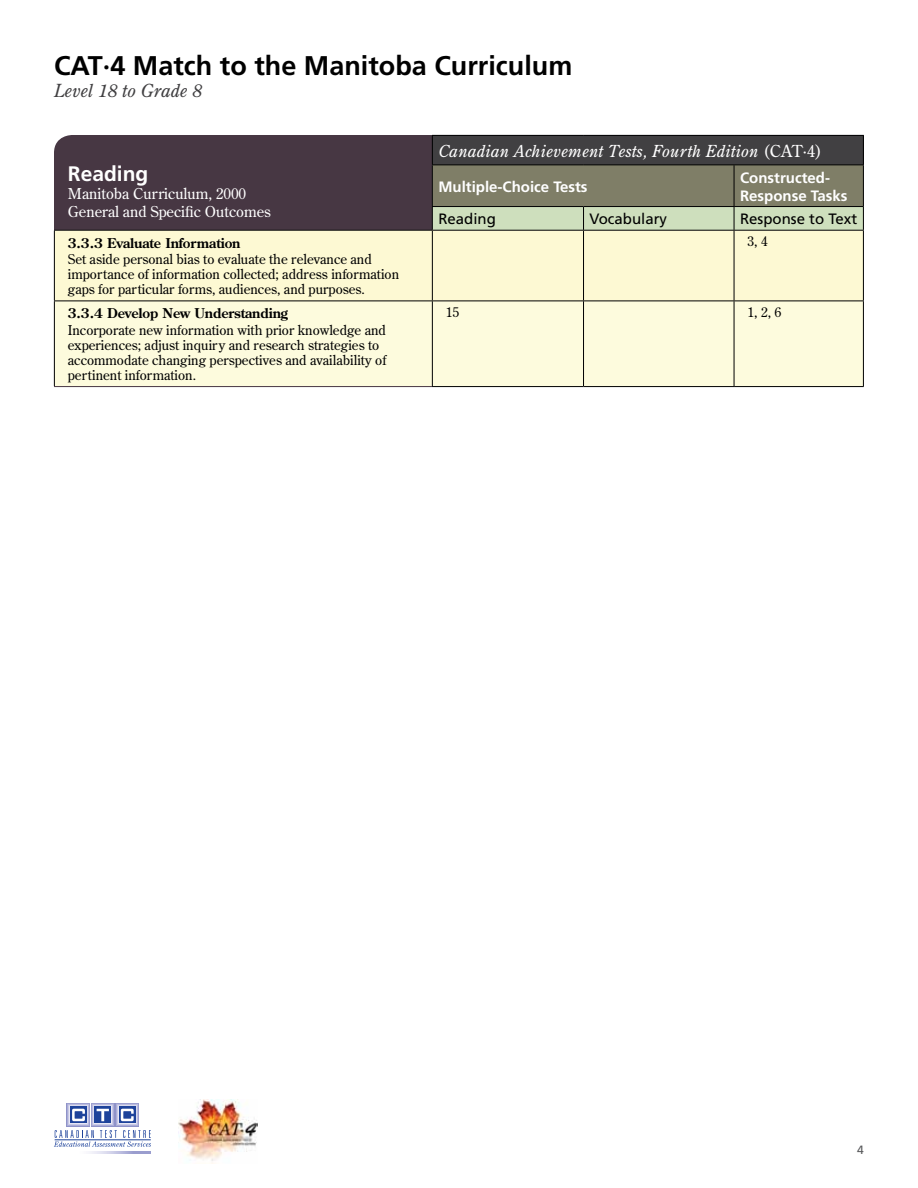
<style>
.page{position:relative;width:918px;height:1188px;background:#fff}
.page>*{position:absolute;margin:0;border:0;box-sizing:border-box;transform-origin:0 0}
.t1{font:700 27px "Frutiger";color:#000}
.t2{font:700 21px "Frutiger";color:#fff}
.t3{font:italic 18px "Century Old Style";color:#414042}
.t4{font:italic 16.5px "Century Old Style";letter-spacing:.01em;color:#fff}
.t5{font:15px/18px "Century Old Style";color:#fff}
.t6{font:700 15px/18px "Frutiger";color:#fff}
.t7{font:15px "Frutiger";color:#000}
.t8{font:13.5px/15px "Century Old Style";color:#000}
.t9{font:700 13.5px "Century Old Style";letter-spacing:-.01em;color:#000}
.t10{font:12px "Frutiger";color:#58595b}
.s1{font-style:normal}
</style>
<div class="page">
<svg style="left:90px;top:1152px;width:61px;height:2px"></svg>
<svg style="left:54px;top:1130px;width:97px;height:17px"></svg>
<div style="left:67px;top:1103px;width:23px;height:23px;background:#9da0d0"></div>
<div style="left:67px;top:1104px;width:22px;height:22px;background:#abadd7"></div>
<div style="left:68px;top:1104px;width:21px;height:22px;background:#a5a8d4"></div>
<div style="left:68px;top:1104px;width:21px;height:21px;background:#babbde"></div>
<div style="left:68px;top:1105px;width:20px;height:20px;background:#c9cae6"></div>
<div style="left:69px;top:1105px;width:19px;height:20px;background:#c3c4e3"></div>
<div style="left:69px;top:1105px;width:19px;height:19px;background:#d9daee"></div>
<div style="left:69px;top:1106px;width:18px;height:18px;background:#e7e7f4"></div>
<div style="left:70px;top:1106px;width:17px;height:18px;background:#e3e4f3"></div>
<div style="left:116px;top:1103px;width:23px;height:23px;background:#9da0d0"></div>
<div style="left:116px;top:1104px;width:22px;height:22px;background:#a5a8d4"></div>
<div style="left:117px;top:1104px;width:21px;height:21px;background:#babbde"></div>
<div style="left:117px;top:1105px;width:20px;height:20px;background:#c3c4e3"></div>
<div style="left:118px;top:1105px;width:19px;height:19px;background:#d9daee"></div>
<div style="left:118px;top:1106px;width:18px;height:18px;background:#e3e4f3"></div>
<div style="left:91px;top:1103px;width:23px;height:23px;background:#9da0d0"></div>
<div style="left:92px;top:1104px;width:22px;height:22px;background:#a5a8d4"></div>
<div style="left:92px;top:1104px;width:21px;height:21px;background:#babbde"></div>
<div style="left:93px;top:1105px;width:20px;height:20px;background:#c3c4e3"></div>
<div style="left:93px;top:1105px;width:19px;height:19px;background:#d9daee"></div>
<div style="left:94px;top:1106px;width:18px;height:18px;background:#e7e7f4"></div>
<div style="left:94px;top:1106px;width:17px;height:18px;background:#e3e4f3"></div>
<svg style="left:70px;top:1106px;width:17px;height:17px"></svg>
<svg style="left:72px;top:1109px;width:13px;height:12px"></svg>
<svg style="left:119px;top:1106px;width:17px;height:17px"></svg>
<svg style="left:121px;top:1109px;width:13px;height:12px"></svg>
<svg style="left:94px;top:1106px;width:17px;height:17px"></svg>
<svg style="left:97px;top:1109px;width:12px;height:12px"></svg>
<hr style="left:55px;top:1140px;width:96px;height:1px;background:#1e439b">
<img style="left:178px;top:1100px;width:79px;height:63px">
<div style="left:55px;top:231px;width:808px;height:70px;background:#fdf9d3"></div>
<div style="left:55px;top:302px;width:808px;height:84px;background:#fdfbdd"></div>
<hr style="left:54px;top:230px;width:378px;height:1px;background:#000">
<hr style="left:54px;top:231px;width:1px;height:70px;background:#000">
<hr style="left:432px;top:230px;width:152px;height:1px;background:#000">
<hr style="left:432px;top:231px;width:1px;height:70px;background:#000">
<hr style="left:584px;top:230px;width:150px;height:1px;background:#000">
<hr style="left:583px;top:231px;width:1px;height:70px;background:#000">
<hr style="left:734px;top:230px;width:130px;height:1px;background:#000">
<hr style="left:734px;top:231px;width:1px;height:70px;background:#000">
<hr style="left:863px;top:231px;width:1px;height:70px;background:#000">
<hr style="left:54px;top:301px;width:378px;height:1px;background:#000">
<hr style="left:54px;top:301px;width:1px;height:85px;background:#000">
<hr style="left:432px;top:301px;width:152px;height:1px;background:#000">
<hr style="left:432px;top:301px;width:1px;height:85px;background:#000">
<hr style="left:584px;top:301px;width:150px;height:1px;background:#000">
<hr style="left:583px;top:301px;width:1px;height:85px;background:#000">
<hr style="left:734px;top:301px;width:130px;height:1px;background:#000">
<hr style="left:734px;top:301px;width:1px;height:85px;background:#000">
<hr style="left:863px;top:301px;width:1px;height:85px;background:#000">
<hr style="left:54px;top:386px;width:378px;height:1px;background:#473743">
<svg style="left:54px;top:135px;width:810px;height:95px;background:#625c59"></svg>
<hr style="left:432px;top:386px;width:152px;height:1px;background:#000">
<hr style="left:584px;top:386px;width:150px;height:1px;background:#000">
<hr style="left:734px;top:386px;width:130px;height:1px;background:#000">
<h1 class="t1" style="left:54px;top:50px;width:520px">CAT∙4 Match to the Manitoba Curriculum</h1>
<h3 class="t3" style="left:54px;top:79px;width:150px">Level 18 to Grade 8</h3>
<h2 class="t2" style="left:68px;top:161px;width:82px">Reading</h2>
<p class="t5" style="left:68px;top:184px;width:205px">Manitoba Curriculum, 2000<br>General and Specific Outcomes</p>
<p class="t9" style="left:68px;top:234px;width:174px">3.3.3 Evaluate Information</p>
<p class="t8" style="left:68px;top:252px;width:333px">Set aside personal bias to evaluate the relevance and importance of information collected; address information gaps for particular forms, audiences, and purposes.</p>
<p class="t9" style="left:68px;top:305px;width:222px">3.3.4 Develop New Understanding</p>
<p class="t8" style="left:68px;top:322px;width:320px">Incorporate new information with prior knowledge and experiences; adjust inquiry and research strategies to accommodate changing perspectives and availability of pertinent information.</p>
<p class="t4" style="left:438px;top:140px;width:385px">Canadian Achievement Tests, Fourth Edition <span class="s1">(CAT·4)</span></p>
<p class="t6" style="left:438px;top:177px;width:151px">Multiple-Choice Tests</p>
<p class="t6" style="left:740px;top:168px;width:109px">Constructed-<br>Response Tasks</p>
<p class="t7" style="left:438px;top:210px;width:59px">Reading</p>
<p class="t7" style="left:590px;top:210px;width:79px">Vocabulary</p>
<p class="t7" style="left:740px;top:210px;width:119px">Response to Text</p>
<p class="t8" style="left:748px;top:234px;width:22px">3, 4</p>
<p class="t8" style="left:446px;top:304px;width:15px">15</p>
<p class="t8" style="left:748px;top:304px;width:35px">1, 2, 6</p>
<p class="t10" style="left:857px;top:1142px;width:8px">4</p>
</div>
